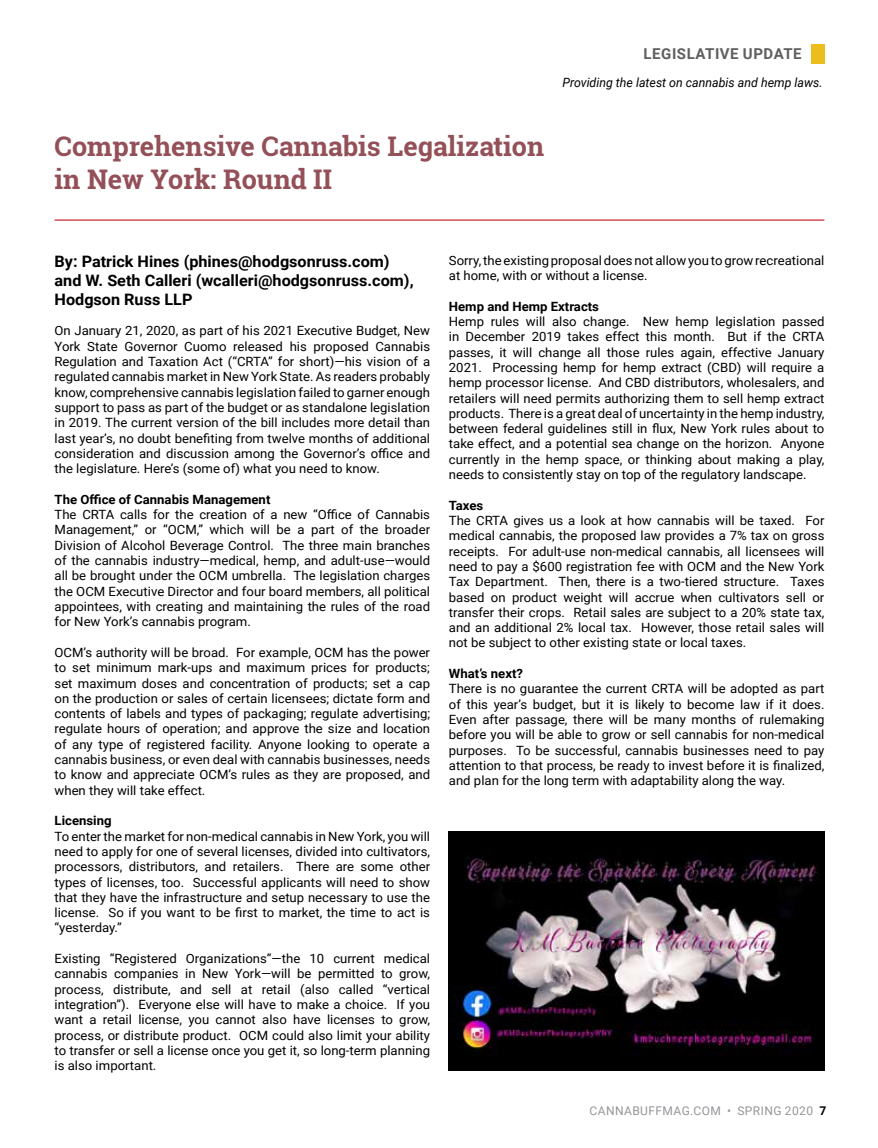
<style>
.page{position:relative;width:878px;height:1148px;background:#fff}
.page>*{position:absolute;margin:0;border:0;box-sizing:border-box;transform-origin:0 0}
.t1{font:700 27px/33px "Roboto Slab";color:#945058}
.t2{font:700 15.75px/18.9px "Roboto";color:#000}
.t3{font:700 15px "Roboto";letter-spacing:.035em;color:#605f60}
.t4{font:12.75px/15.3px "Roboto";color:#000;text-align:justify}
.t5{font:700 12.75px "Roboto";color:#000}
.t6{font:italic 12.75px "Roboto";color:#000}
.t7{font:12px "Roboto";letter-spacing:.035em;color:#939598}
.s1{font-weight:700;color:#000}
</style>
<div class="page">
<hr style="left:55px;top:219px;width:769px;height:2px;background:#d04f53">
<div style="left:811px;top:44px;width:13px;height:19px;background:#ebbe1d"></div>
<img style="left:449px;top:831px;width:375px;height:239px">
<p class="t3" style="left:643px;top:43px;width:160px">LEGISLATIVE UPDATE</p>
<h1 class="t1" style="left:55px;top:129px;width:491px">Comprehensive Cannabis Legalization in New York: Round II</h1>
<p class="t6" style="left:562px;top:73px;width:262px">Providing the latest on cannabis and hemp laws.</p>
<p class="t2" style="left:55px;top:251px;width:360px">By: Patrick Hines (phines@hodgsonruss.com) and W. Seth Calleri (wcalleri@hodgsonruss.com),<br>Hodgson Russ LLP</p>
<p class="t4" style="left:55px;top:323px;width:377px">On January 21, 2020, as part of his 2021 Executive Budget, New York State Governor Cuomo released his proposed Cannabis Regulation and Taxation Act (“CRTA” for short)—his vision of a regulated cannabis market in New York State. As readers probably know, comprehensive cannabis legislation failed to garner enough support to pass as part of the budget or as standalone legislation in 2019. The current version of the bill includes more detail than last year’s, no doubt benefiting from twelve months of additional consideration and discussion among the Governor’s office and the legislature. Here’s (some of) what you need to know.</p>
<p class="t5" style="left:55px;top:490px;width:217px">The Office of Cannabis Management</p>
<p class="t4" style="left:55px;top:506px;width:377px">The CRTA calls for the creation of a new “Office of Cannabis Management,” or “OCM,” which will be a part of the broader Division of Alcohol Beverage Control. The three main branches of the cannabis industry—medical, hemp, and adult-use—would all be brought under the OCM umbrella. The legislation charges the OCM Executive Director and four board members, all political appointees, with creating and maintaining the rules of the road for New York’s cannabis program.</p>
<p class="t4" style="left:55px;top:644px;width:377px">OCM’s authority will be broad. For example, OCM has the power to set minimum mark-ups and maximum prices for products; set maximum doses and concentration of products; set a cap on the production or sales of certain licensees; dictate form and contents of labels and types of packaging; regulate advertising; regulate hours of operation; and approve the size and location of any type of registered facility. Anyone looking to operate a cannabis business, or even deal with cannabis businesses, needs to know and appreciate OCM’s rules as they are proposed, and when they will take effect.</p>
<p class="t5" style="left:55px;top:811px;width:58px">Licensing</p>
<p class="t4" style="left:55px;top:828px;width:377px">To enter the market for non-medical cannabis in New York, you will need to apply for one of several licenses, divided into cultivators, processors, distributors, and retailers. There are some other types of licenses, too. Successful applicants will need to show that they have the infrastructure and setup necessary to use the license. So if you want to be first to market, the time to act is “yesterday.”</p>
<p class="t4" style="left:55px;top:950px;width:377px">Existing “Registered Organizations”—the 10 current medical cannabis companies in New York—will be permitted to grow, process, distribute, and sell at retail (also called “vertical integration”). Everyone else will have to make a choice. If you want a retail license, you cannot also have licenses to grow, process, or distribute product. OCM could also limit your ability to transfer or sell a license once you get it, so long-term planning is also important.</p>
<p class="t4" style="left:449px;top:252px;width:377px">Sorry, the existing proposal does not allow you to grow recreational at home, with or without a license.</p>
<p class="t5" style="left:449px;top:297px;width:152px">Hemp and Hemp Extracts</p>
<p class="t4" style="left:449px;top:313px;width:377px">Hemp rules will also change. New hemp legislation passed in December 2019 takes effect this month. But if the CRTA passes, it will change all those rules again, effective January 2021. Processing hemp for hemp extract (CBD) will require a hemp processor license. And CBD distributors, wholesalers, and retailers will need permits authorizing them to sell hemp extract products. There is a great deal of uncertainty in the hemp industry, between federal guidelines still in flux, New York rules about to take effect, and a potential sea change on the horizon. Anyone currently in the hemp space, or thinking about making a play, needs to consistently stay on top of the regulatory landscape.</p>
<p class="t5" style="left:449px;top:496px;width:36px">Taxes</p>
<p class="t4" style="left:449px;top:512px;width:377px">The CRTA gives us a look at how cannabis will be taxed. For medical cannabis, the proposed law provides a 7% tax on gross receipts. For adult-use non-medical cannabis, all licensees will need to pay a $600 registration fee with OCM and the New York Tax Department. Then, there is a two-tiered structure. Taxes based on product weight will accrue when cultivators sell or transfer their crops. Retail sales are subject to a 20% state tax, and an additional 2% local tax. However, those retail sales will not be subject to other existing state or local taxes.</p>
<p class="t5" style="left:449px;top:664px;width:76px">What’s next?</p>
<p class="t4" style="left:449px;top:680px;width:377px">There is no guarantee the current CRTA will be adopted as part of this year’s budget, but it is likely to become law if it does.<br>Even after passage, there will be many months of rulemaking before you will be able to grow or sell cannabis for non-medical purposes. To be successful, cannabis businesses need to pay attention to that process, be ready to invest before it is finalized, and plan for the long term with adaptability along the way.</p>
<p class="t7" style="left:589px;top:1101px;width:238px">CANNABUFFMAG.COM • SPRING 2020 <span class="s1">7</span></p>
</div>
